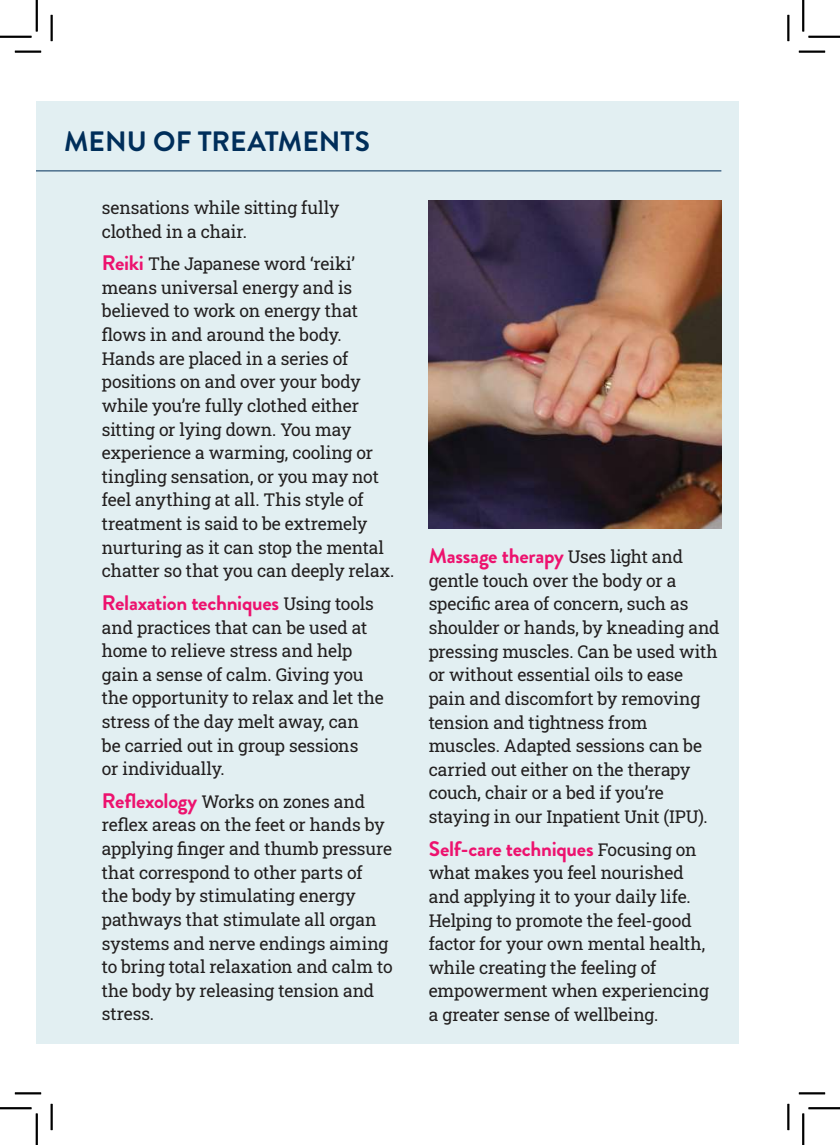
<style>
.page{position:relative;width:840px;height:1145px;background:#fff}
.page>*{position:absolute;margin:0;border:0;box-sizing:border-box;transform-origin:0 0}
.t1{font:700 28px "Brandon Grotesque";color:#002e5a}
.t2{font:700 21px "Brandon Grotesque";letter-spacing:-.015em;color:#ed126e}
.t3{font:17.5px/23.6px "Roboto Slab";letter-spacing:-.01em;color:#221f1f}
.s1{font-family:"Brandon Grotesque";font-weight:700;font-size:21px;color:#ed126e}
.s2{font-family:"Roboto Slab";font-weight:400;font-size:17.5px;color:#221f1f}
</style>
<div class="page">
<div style="left:37px;top:101px;width:702px;height:943px;background:#e2eff2"></div>
<hr style="left:37px;top:170px;width:684px;height:1px;background:#002e5a">
<img style="left:429px;top:200px;width:292px;height:328px">
<hr style="left:15px;top:51px;width:26px;height:2px;background:#000">
<hr style="left:799px;top:51px;width:26px;height:2px;background:#000">
<hr style="left:15px;top:1092px;width:26px;height:2px;background:#000">
<hr style="left:799px;top:1092px;width:26px;height:2px;background:#000">
<hr style="left:51px;top:15px;width:2px;height:26px;background:#000">
<hr style="left:51px;top:1104px;width:2px;height:26px;background:#000">
<hr style="left:787px;top:15px;width:2px;height:26px;background:#000">
<hr style="left:787px;top:1104px;width:2px;height:26px;background:#000">
<hr style="left:0;top:36px;width:32px;height:2px;background:#000">
<hr style="left:808px;top:36px;width:32px;height:2px;background:#000">
<hr style="left:0;top:1107px;width:32px;height:2px;background:#000">
<hr style="left:808px;top:1107px;width:32px;height:2px;background:#000">
<hr style="left:36px;top:0;width:2px;height:31px;background:#000">
<hr style="left:36px;top:1113px;width:2px;height:32px;background:#000">
<hr style="left:802px;top:0;width:2px;height:31px;background:#000">
<hr style="left:802px;top:1113px;width:2px;height:32px;background:#000">
<h1 class="t1" style="left:64px;top:131px;width:307px">MENU OF TREATMENTS</h1>
<p class="t3" style="left:102px;top:197px;width:239px">sensations while sitting fully clothed in a chair.</p>
<p class="t3" style="left:102px;top:253px;width:294px"><span class="s1">Reiki</span> The Japanese word ‘reiki’ means universal energy and is believed to work on energy that<br>昀氀ows in and around the body.<br>Hands are placed in a series of positions on and over your body while you’re fully clothed either sitting or lying down. You may experience a warming, cooling or tingling sensation, or you may not feel anything at all. This style of treatment is said to be extremely nurturing as it can stop the mental chatter so that you can deeply relax.</p>
<p class="t2" style="left:102px;top:595px;width:274px">Relaxation techniques <span class="s2">Using tools</span></p>
<p class="t3" style="left:102px;top:617px;width:283px">and practices that can be used at home to relieve stress and help gain a sense of calm. Giving you the opportunity to relax and let the stress of the day melt away, can<br>be carried out in group sessions<br>or individually.</p>
<p class="t3" style="left:102px;top:791px;width:292px"><span class="s1">Reflexology</span> Works on zones and<br>re昀氀ex areas on the feet or hands by applying 昀椀nger and thumb pressure that correspond to other parts of the body by stimulating energy pathways that stimulate all organ systems and nerve endings aiming to bring total relaxation and calm to the body by releasing tension and stress.</p>
<p class="t2" style="left:429px;top:548px;width:256px">Massage therapy <span class="s2">Uses light and</span></p>
<p class="t3" style="left:429px;top:570px;width:292px">gentle touch over the body or a speci昀椀c area of concern, such as shoulder or hands, by kneading and pressing muscles. Can be used with or without essential oils to ease pain and discomfort by removing tension and tightness from muscles. Adapted sessions can be carried out either on the therapy couch, chair or a bed if you’re staying in our Inpatient Unit (IPU).</p>
<p class="t2" style="left:429px;top:841px;width:269px">Self-care techniques <span class="s2">Focusing on</span></p>
<p class="t3" style="left:429px;top:862px;width:282px">what makes you feel nourished and applying it to your daily life.<br>Helping to promote the feel-good factor for your own mental health, while creating the feeling of empowerment when experiencing a greater sense of wellbeing.</p>
</div>
